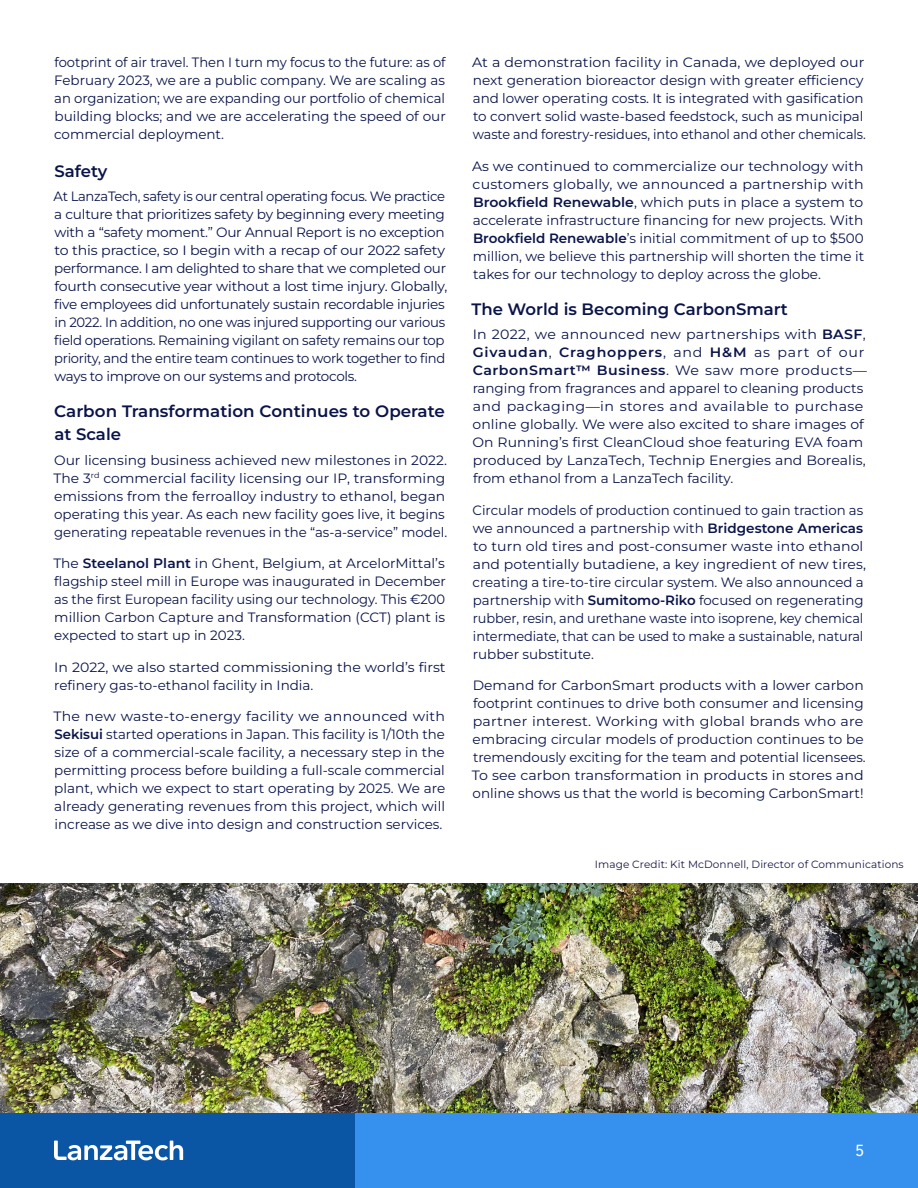
<style>
.page{position:relative;width:918px;height:1188px;background:#fff}
.page>*{position:absolute;margin:0;border:0;box-sizing:border-box;transform-origin:0 0}
.t1{font:500 18px "Inconsolata";color:#fff}
.t2{font:600 16.5px/22.5px "Montserrat";color:#0a1449}
.t3{font:13.5px/18px "Montserrat";color:#0a1449}
.t4{font:13.5px/18px "Montserrat";color:#0a1449;scale:1.05 1}
.t5{font:13.5px/18px "Montserrat";letter-spacing:-.02em;color:#0a1449}
.t6{font:13.5px/18px "Montserrat";color:#0a1449;scale:1.04 1}
.t7{font:10.5px "Montserrat";letter-spacing:.01em;color:#181848}
.s1{font-weight:600}
</style>
<div class="page">
<img style="left:0;top:883px;width:918px;height:230px">
<div style="left:354px;top:1113px;width:564px;height:75px;background:#3591ed"></div>
<div style="left:0;top:1113px;width:354px;height:75px;background:#0b56a4"></div>
<svg style="left:54px;top:1141px;width:129px;height:19px"></svg>
<p class="t3" style="left:54px;top:53px;width:393px;text-align:justify">footprint of air travel. Then I turn my focus to the future: as of February 2023, we are a public company. We are scaling as an organization; we are expanding our portfolio of chemical building blocks; and we are accelerating the speed of our commercial deployment.</p>
<p class="t2" style="left:54px;top:159px;width:54px">Safety</p>
<p class="t5" style="left:54px;top:187px;width:395px">At LanzaTech, safety is our central operating focus. We practice a culture that prioritizes safety by beginning every meeting with a “safety moment.” Our Annual Report is no exception to this practice, so I begin with a recap of our 2022 safety performance. I am delighted to share that we completed our fourth consecutive year without a lost time injury. Globally, five employees did unfortunately sustain recordable injuries in 2022. In addition, no one was injured supporting our various field operations. Remaining vigilant on safety remains our top priority, and the entire team continues to work together to find ways to improve on our systems and protocols.</p>
<p class="t2" style="left:54px;top:400px;width:393px">Carbon Transformation Continues to Operate at Scale</p>
<p class="t3" style="left:53px;top:450px;width:395px">Our licensing business achieved new milestones in 2022.<br>The 3<sup>rd</sup> commercial facility licensing our IP, transforming emissions from the ferroalloy industry to ethanol, began operating this year. As each new facility goes live, it begins generating repeatable revenues in the “as-a-service” model.</p>
<p class="t3" style="left:53px;top:554px;width:394px;text-align:justify">The <span class="s1">Steelanol Plant</span> in Ghent, Belgium, at ArcelorMittal’s flagship steel mill in Europe was inaugurated in December as the first European facility using our technology. This €200 million Carbon Capture and Transformation (CCT) plant is expected to start up in 2023.</p>
<p class="t6" style="left:54px;top:657px;width:378px">In 2022, we also started commissioning the world’s first refinery gas-to-ethanol facility in India.</p>
<p class="t4" style="left:53px;top:707px;width:375px;text-align:justify">The new waste-to-energy facility we announced with <span class="s1">Sekisui</span> started operations in Japan. This facility is 1/10th the size of a commercial-scale facility, a necessary step in the permitting process before building a full-scale commercial plant, which we expect to start operating by 2025. We are already generating revenues from this project, which will increase as we dive into design and construction services.</p>
<p class="t4" style="left:472px;top:53px;width:376px">At a demonstration facility in Canada, we deployed our next generation bioreactor design with greater efficiency and lower operating costs. It is integrated with gasification to convert solid waste-based feedstock, such as municipal waste and forestry-residues, into ethanol and other chemicals.</p>
<p class="t6" style="left:472px;top:156px;width:379px;text-align:justify">As we continued to commercialize our technology with customers globally, we announced a partnership with <span class="s1">Brookfield Renewable</span>, which puts in place a system to accelerate infrastructure financing for new projects. With <span class="s1">Brookfield Renewable</span>’s initial commitment of up to $500 million, we believe this partnership will shorten the time it takes for our technology to deploy across the globe.</p>
<p class="t2" style="left:472px;top:297px;width:318px">The World is Becoming CarbonSmart</p>
<p class="t4" style="left:473px;top:325px;width:377px">In 2022, we announced new partnerships with <span class="s1">BASF</span>, <span class="s1">Givaudan</span>, <span class="s1">Craghoppers</span>, and <span class="s1">H&amp;M</span> as part of our <span class="s1">CarbonSmart™ Business</span>. We saw more products— ranging from fragrances and apparel to cleaning products and packaging—in stores and available to purchase online globally. We were also excited to share images of On Running’s first CleanCloud shoe featuring EVA foam produced by LanzaTech, Technip Energies and Borealis, from ethanol from a LanzaTech facility.</p>
<p class="t3" style="left:473px;top:501px;width:395px">Circular models of production continued to gain traction as we announced a partnership with <span class="s1">Bridgestone Americas </span>to turn old tires and post-consumer waste into ethanol and potentially butadiene, a key ingredient of new tires, creating a tire-to-tire circular system. We also announced a partnership with <span class="s1">Sumitomo-Riko</span> focused on regenerating rubber, resin, and urethane waste into isoprene, key chemical intermediate, that can be used to make a sustainable, natural rubber substitute.</p>
<p class="t3" style="left:472px;top:676px;width:395px">Demand for CarbonSmart products with a lower carbon footprint continues to drive both consumer and licensing partner interest. Working with global brands who are embracing circular models of production continues to be tremendously exciting for the team and potential licensees.<br>To see carbon transformation in products in stores and online shows us that the world is becoming CarbonSmart!</p>
<p class="t7" style="left:595px;top:858px;width:310px">Image Credit: Kit McDonnell, Director of Communications</p>
<h1 class="t1" style="left:855px;top:1138px;width:10px">5</h1>
</div>
